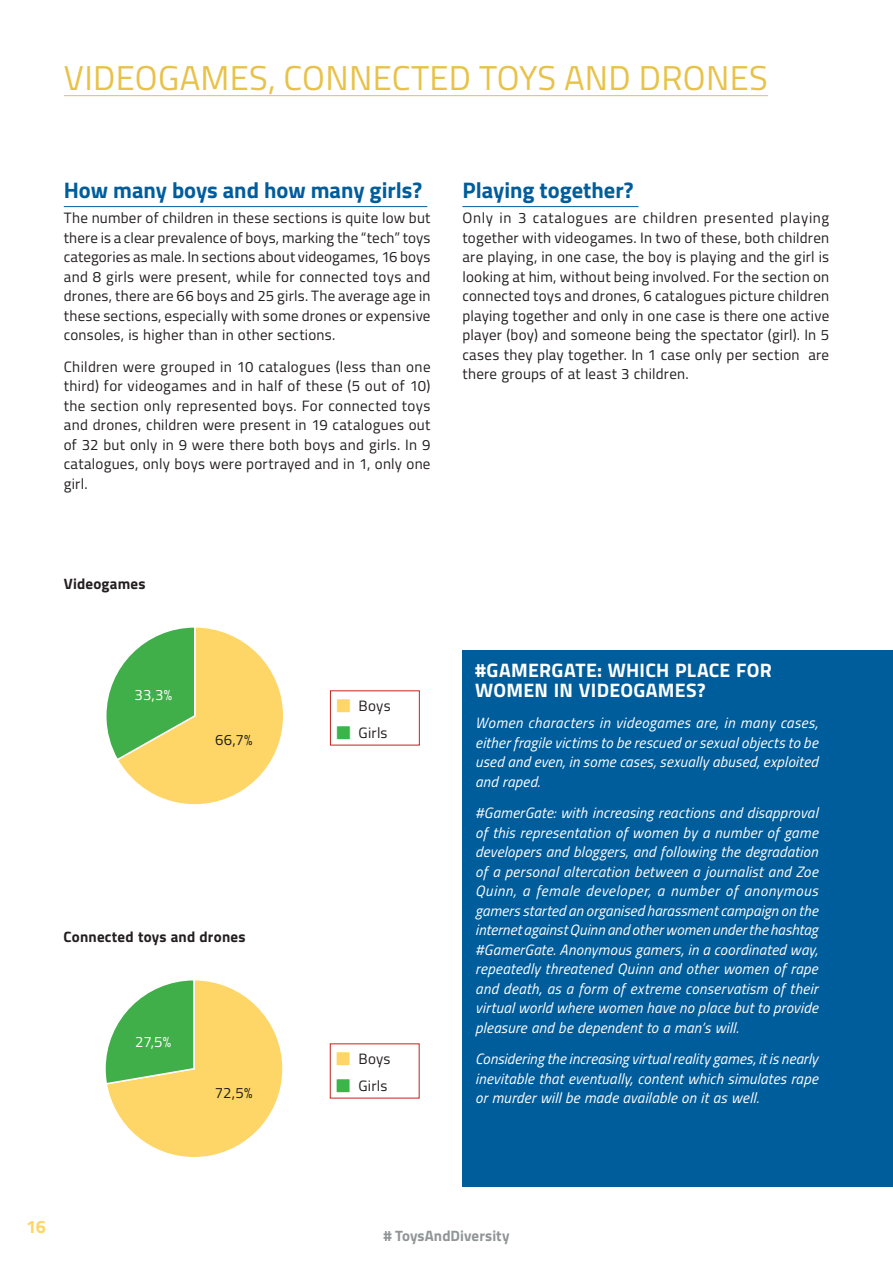
<style>
.page{position:relative;width:893px;height:1263px;background:#fff}
.page>*{position:absolute;margin:0;border:0;box-sizing:border-box;transform-origin:0 0}
.t1{font:34.5px "Titillium";letter-spacing:.01em;color:#e8c248}
.Sub_title{font:700 22.5px "Titillium";color:#005d9c}
._1_1_white{font:700 19.5px/19.5px "Titillium";letter-spacing:.015em;color:#fff}
.t2{font:700 18px "Titillium";color:#fed667}
.Main_text{font:15px/19.5px "Titillium";letter-spacing:.015em;color:#231f20;text-align:justify}
.white_quote{font:italic 15px/19.5px "Titillium";letter-spacing:.015em;color:#fff;text-align:justify}
.Table_title{font:700 15px "Titillium";letter-spacing:.015em;color:#231f20}
.t3{font:700 15px "Titillium";letter-spacing:.005em;color:#909597}
.Main_text-2{font:15px "Titillium";color:#fff}
</style>
<div class="page">
<svg style="left:106px;top:627px;width:177px;height:178px"></svg>
<hr style="left:64px;top:95px;width:704px;height:1px;background:#e8c248">
<hr style="left:64px;top:206px;width:363px;height:1px;background:#005d9c">
<hr style="left:462px;top:206px;width:176px;height:1px;background:#005d9c">
<div style="left:462px;top:650px;width:431px;height:536px;background:#005d9c"></div>
<div style="left:330px;top:691px;width:90px;height:54px;border:1px solid #c5221a"></div>
<svg style="left:105px;top:980px;width:178px;height:177px"></svg>
<p class="t1" style="left:64px;top:52px;width:705px">VIDEOGAMES, CONNECTED TOYS AND DRONES</p>
<p class="Sub_title" style="left:64px;top:173px;width:360px">How many boys and how many girls?</p>
<p class="Main_text" style="left:64px;top:207px;width:368px">The number of children in these sections is quite low but there is a clear prevalence of boys, marking the “tech” toys categories as male. In sections about videogames, 16 boys and 8 girls were present, while for connected toys and drones, there are 66 boys and 25 girls. The average age in these sections, especially with some drones or expensive consoles, is higher than in other sections.</p>
<p class="Main_text" style="left:64px;top:356px;width:368px">Children were grouped in 10 catalogues (less than one third) for videogames and in half of these (5 out of 10) the section only represented boys. For connected toys and drones, children were present in 19 catalogues out of 32 but only in 9 were there both boys and girls. In 9 catalogues, only boys were portrayed and in 1, only one girl.</p>
<p class="Sub_title" style="left:462px;top:173px;width:173px">Playing together?</p>
<p class="Main_text" style="left:462px;top:207px;width:368px">Only in 3 catalogues are children presented playing together with videogames. In two of these, both children are playing, in one case, the boy is playing and the girl is looking at him, without being involved. For the section on connected toys and drones, 6 catalogues picture children playing together and only in one case is there one active player (boy) and someone being the spectator (girl). In 5 cases they play together. In 1 case only per section are there groups of at least 3 children.</p>
<p class="Table_title" style="left:64px;top:572px;width:83px">Videogames</p>
<p class="Main_text-2" style="left:135px;top:684px;width:39px">33,3%</p>
<p class="Main_text" style="left:215px;top:730px;width:39px">66,7%</p>
<p class="Table_title" style="left:64px;top:925px;width:183px">Connected toys and drones</p>
<p class="Main_text-2" style="left:135px;top:1031px;width:37px">27,5%</p>
<p class="Main_text" style="left:215px;top:1083px;width:39px">72,5%</p>
<p class="Main_text" style="left:359px;top:695px;width:34px">Boys</p>
<p class="Main_text" style="left:359px;top:722px;width:30px">Girls</p>
<p class="Main_text" style="left:358px;top:1048px;width:34px">Boys</p>
<p class="Main_text" style="left:358px;top:1075px;width:30px">Girls</p>
<p class="_1_1_white" style="left:475px;top:659px;width:298px">#GAMERGATE: WHICH PLACE FOR<br>WOMEN IN VIDEOGAMES?</p>
<p class="white_quote" style="left:475px;top:712px;width:344px">Women characters in videogames are, in many cases, either fragile victims to be rescued or sexual objects to be used and even, in some cases, sexually abused, exploited and raped.</p>
<p class="white_quote" style="left:475px;top:802px;width:344px">#GamerGate: with increasing reactions and disapproval of this representation of women by a number of game developers and bloggers, and following the degradation of a personal altercation between a journalist and Zoe Quinn, a female developer, a number of anonymous gamers started an organised harassment campaign on the internet against Quinn and other women under the hashtag #GamerGate. Anonymous gamers, in a coordinated way, repeatedly threatened Quinn and other women of rape and death, as a form of extreme conservatism of their virtual world where women have no place but to provide pleasure and be dependent to a man’s will.</p>
<p class="white_quote" style="left:475px;top:1048px;width:344px">Considering the increasing virtual reality games, it is nearly inevitable that eventually, content which simulates rape or murder will be made available on it as well.</p>
<p class="t2" style="left:26px;top:1213px;width:21px">16</p>
<p class="t3" style="left:383px;top:1224px;width:128px"># ToysAndDiversity</p>
</div>
